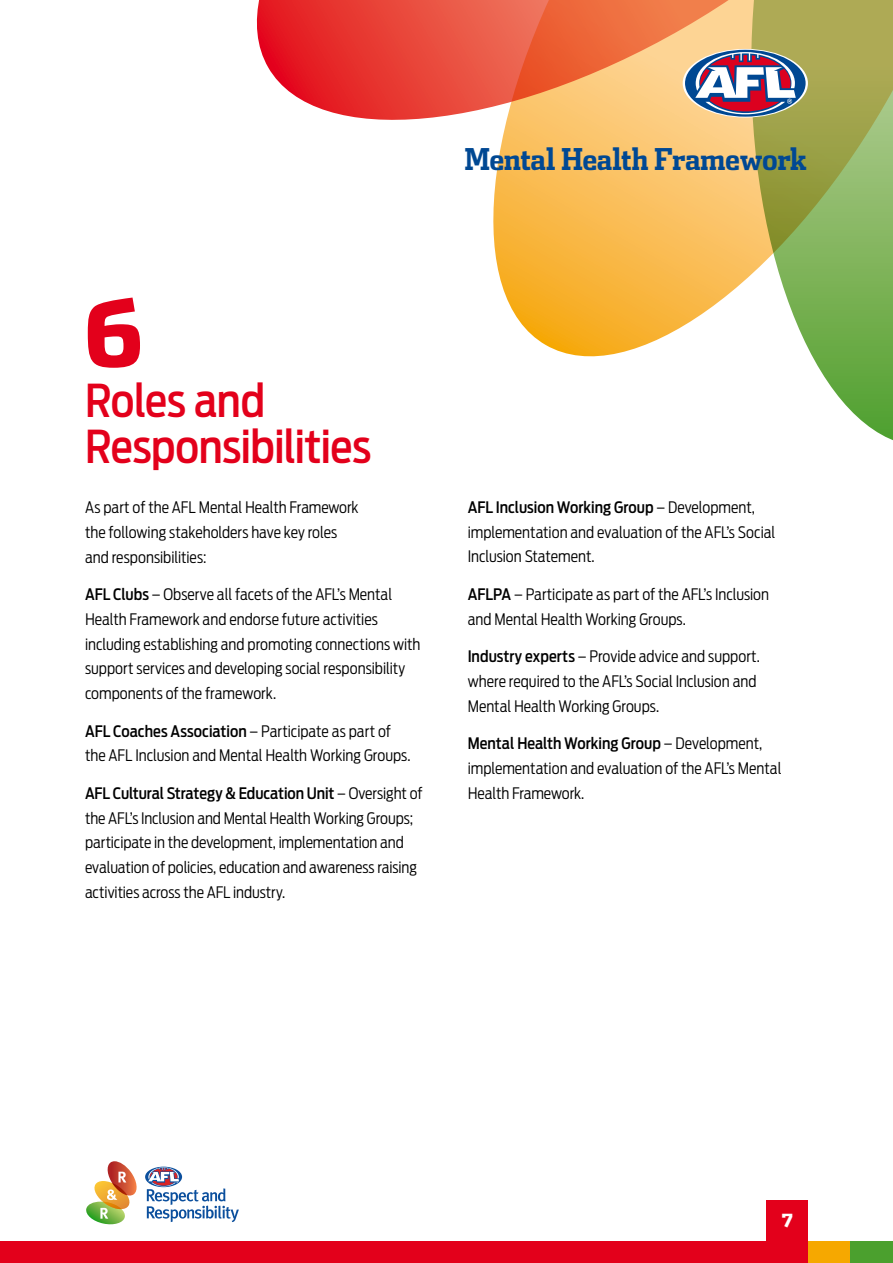
<style>
.page{position:relative;width:893px;height:1263px;background:#fff}
.page>*{position:absolute;margin:0;border:0;box-sizing:border-box;transform-origin:0 0}
.Heading_Number{font:900 91.8px "Dispatch Cond";color:#e3001b}
.Heading{font:500 45px/45.8px "Antenna Cond";letter-spacing:-.01em;color:#e3001b}
.t1{font:700 30px "Dispatch Cond";letter-spacing:-.02em;color:#004893}
.t2{font:900 18px "Dispatch Cond";color:#fff}
.BodyCopy{font:300 15.75px/24.8px "Antenna Cond";color:#000}
.s1{font-weight:500}
</style>
<div class="page">
<div style="left:767px;top:1201px;width:41px;height:41px;background:#e3001b"></div>
<div style="left:0;top:1242px;width:808px;height:21px;background:#e3001b"></div>
<div style="left:808px;top:1242px;width:42px;height:21px;background:#f6a800"></div>
<div style="left:850px;top:1242px;width:43px;height:21px;background:#4ba02e"></div>
<svg style="left:144px;top:1166px;width:39px;height:21px"></svg>
<svg style="left:145px;top:1167px;width:37px;height:20px"></svg>
<svg style="left:147px;top:1167px;width:92px;height:55px"></svg>
<svg style="left:86px;top:1161px;width:51px;height:64px"></svg>
<svg style="left:836px;top:393px;width:57px;height:47px"></svg>
<svg style="left:493px;top:150px;width:400px;height:243px"></svg>
<svg style="left:256px;top:0;width:637px;height:150px;background:#e39065"></svg>
<svg style="left:683px;top:49px;width:125px;height:69px"></svg>
<div style="left:685px;top:50px;width:121px;height:67px;background:#004893;border-radius:50%"></div>
<svg style="left:695px;top:52px;width:101px;height:62px"></svg>
<h3 class="t1" style="left:464px;top:140px;width:344px">Mental Health Framework</h3>
<p class="Heading_Number" style="left:85px;top:274px;width:60px">6</p>
<p class="Heading" style="left:85px;top:378px;width:288px">Roles and<br>Responsibilities</p>
<p class="BodyCopy" style="left:85px;top:495px;width:275px">As part of the AFL Mental Health Framework the following stakeholders have key roles and responsibilities:</p>
<p class="BodyCopy" style="left:85px;top:582px;width:337px"><span class="s1">AFL Clubs</span> – Observe all facets of the AFL’s Mental Health Framework and endorse future activities including establishing and promoting connections with support services and developing social responsibility components of the framework.</p>
<p class="BodyCopy" style="left:85px;top:718px;width:327px"><span class="s1">AFL Coaches Association</span> – Participate as part of the AFL Inclusion and Mental Health Working Groups.</p>
<p class="BodyCopy" style="left:85px;top:781px;width:339px"><span class="s1">AFL Cultural Strategy &amp; Education Unit</span> – Oversight of the AFL’s Inclusion and Mental Health Working Groups; participate in the development, implementation and evaluation of policies, education and awareness raising activities across the AFL industry.</p>
<p class="BodyCopy" style="left:468px;top:495px;width:309px"><span class="s1">AFL Inclusion Working Group</span> – Development, implementation and evaluation of the AFL’s Social<br>Inclusion Statement.</p>
<p class="BodyCopy" style="left:468px;top:582px;width:303px"><span class="s1">AFLPA</span> – Participate as part of the AFL’s Inclusion and Mental Health Working Groups.</p>
<p class="BodyCopy" style="left:468px;top:644px;width:294px"><span class="s1">Industry experts</span> – Provide advice and support. where required to the AFL’s Social Inclusion and<br>Mental Health Working Groups.</p>
<p class="BodyCopy" style="left:468px;top:731px;width:315px"><span class="s1">Mental Health Working Group</span> – Development, implementation and evaluation of the AFL’s Mental<br>Health Framework.</p>
<p class="t2" style="left:782px;top:1208px;width:13px">7</p>
</div>
